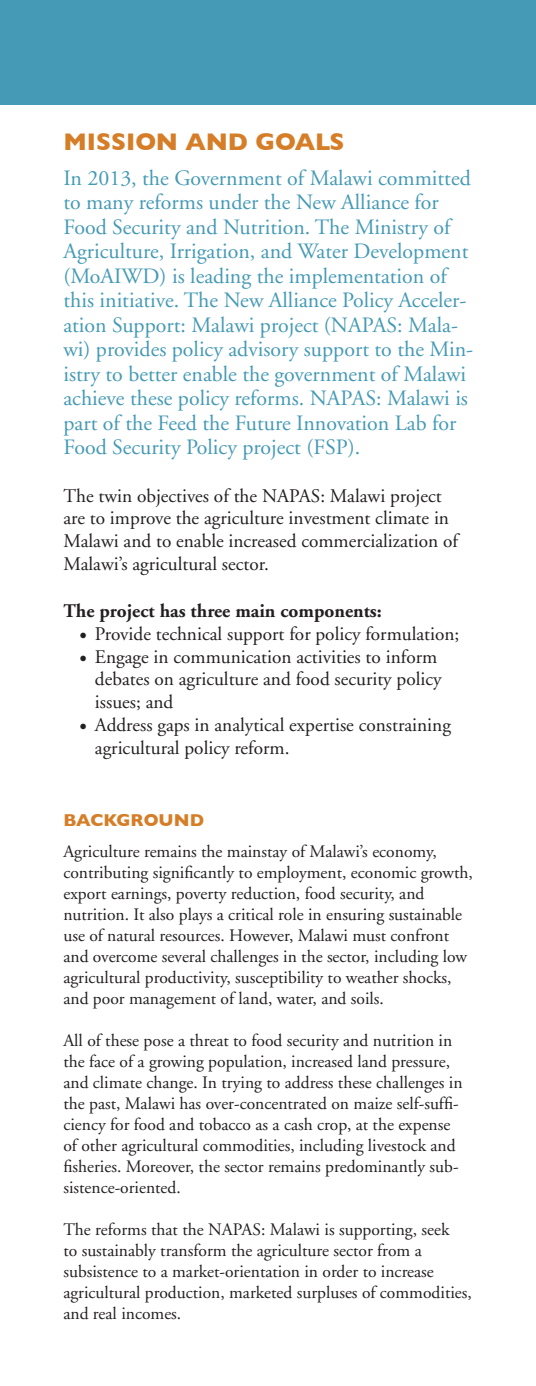
<style>
.page{position:relative;width:536px;height:1386px;background:#fff}
.page>*{position:absolute;margin:0;border:0;box-sizing:border-box;transform-origin:0 0}
.t1{font:700 24.5px "Gill Sans";color:#d57e27}
.t2{font:21.88px/24.5px "Adobe Garamond";color:#459ab5}
.t3{font:19.25px/22.8px "Adobe Garamond";color:#231f20}
.t4{font:700 19.25px "Adobe Garamond";color:#231f20}
.t5{font:17.5px/21px "Adobe Garamond";color:#231f20}
.t6{font:700 17.5px "Gill Sans";color:#d57e27}
.s1{font-family:"Minion Pro";font-size:21px}
</style>
<div class="page">
<div style="left:0;top:0;width:536px;height:105px;background:#459ab5"></div>
<p class="t1" style="left:63px;top:122px;width:282px">MISSION AND GOALS</p>
<p class="t2" style="left:63px;top:166px;width:411px">In 2013, the Government of Malawi committed to many reforms under the New Alliance for Food Security and Nutrition. The Ministry of Agriculture, Irrigation, and Water Development (MoAIWD) is leading the implementation of this initiative. The New Alliance Policy Acceler&shy;ation Support: Malawi project (NAPAS: Mala&shy;wi) provides policy advisory support to the Min&shy;istry to better enable the government of Malawi achieve these policy reforms. NAPAS: Malawi is part of the Feed the Future Innovation Lab for Food Security Policy project (FSP).</p>
<p class="t3" style="left:63px;top:485px;width:396px">The twin objectives of the NAPAS: Malawi project are to improve the agriculture investment climate in Malawi and to enable increased commercialization of Malawi’s agricultural sector.</p>
<p class="t4" style="left:63px;top:601px;width:320px">The project has three main components:</p>
<p class="t3" style="left:79px;top:623px;width:381px"><span class="s1">•</span> Provide technical support for policy formulation;</p>
<p class="t3" style="left:95px;top:646px;width:348px;text-indent:-16px"><span class="s1">•</span> Engage in communication activities to inform debates on agriculture and food security policy issues; and</p>
<p class="t3" style="left:95px;top:714px;width:357px;text-indent:-16px"><span class="s1">•</span> Address gaps in analytical expertise constraining agricultural policy reform.</p>
<p class="t6" style="left:63px;top:806px;width:142px">BACKGROUND</p>
<p class="t5" style="left:63px;top:842px;width:411px">Agriculture remains the mainstay of Malawi’s economy, contributing significantly to employment, economic growth, export earnings, poverty reduction, food security, and nutrition. It also plays a critical role in ensuring sustainable use of natural resources. However, Malawi must confront and overcome several challenges in the sector, including low agricultural productivity, susceptibility to weather shocks, and poor management of land, water, and soils.</p>
<p class="t5" style="left:63px;top:1031px;width:400px">All of these pose a threat to food security and nutrition in the face of a growing population, increased land pressure, and climate change. In trying to address these challenges in the past, Malawi has over-concentrated on maize self-suffi&shy;ciency for food and tobacco as a cash crop, at the expense of other agricultural commodities, including livestock and fisheries. Moreover, the sector remains predominantly sub&shy;sistence-oriented.</p>
<p class="t5" style="left:63px;top:1220px;width:410px">The reforms that the NAPAS: Malawi is supporting, seek<br>to sustainably transform the agriculture sector from a subsistence to a market-orientation in order to increase agricultural production, marketed surpluses of commodities, and real incomes.</p>
</div>
